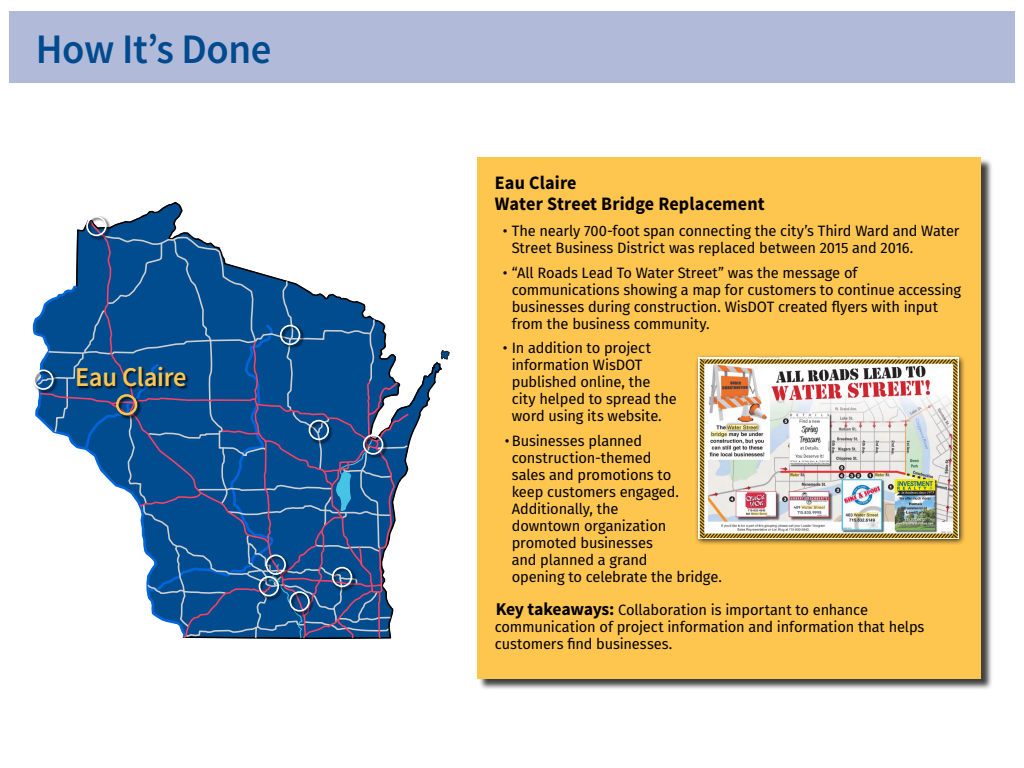
<style>
.page{position:relative;width:1024px;height:768px;background:#fff}
.page>*{position:absolute;margin:0;border:0;box-sizing:border-box;transform-origin:0 0}
.t1{font:600 42px "Source Sans Pro";letter-spacing:-.01em;color:#004b8f}
.t2{font:600 27.2px "Source Sans Pro";letter-spacing:-.01em;color:#ffc64f}
.t3{font:700 19px/21px "Source Sans Pro";letter-spacing:.01em;color:#000;scale:.95 1}
.t4{font:15px/17px "Fira Sans";letter-spacing:-.01em;color:#000}
.s1{font-family:"Source Sans Pro";font-weight:700;font-size:18px}
</style>
<div class="page">
<div style="left:9px;top:11px;width:1006px;height:72px;background:#b1bbd9"></div>
<div style="left:478px;top:158px;width:516px;height:533px;background:#000;opacity:.75"></div>
<div style="left:477px;top:157px;width:504px;height:521px;background:#ffc64f"></div>
<svg style="left:410px;top:362px;width:32px;height:80px"></svg>
<svg style="left:440px;top:350px;width:10px;height:10px"></svg>
<svg style="left:35px;top:202px;width:375px;height:438px"></svg>
<div style="left:265px;top:554px;width:25px;height:25px;background:#000;opacity:.75"></div>
<div style="left:266px;top:554px;width:20px;height:21px;border:2px solid #fff;border-radius:50%"></div>
<div style="left:86px;top:216px;width:25px;height:25px;background:#000;opacity:.75"></div>
<div style="left:86px;top:216px;width:21px;height:20px;border:2px solid #fff;border-radius:50%"></div>
<div style="left:280px;top:325px;width:25px;height:24px;background:#000;opacity:.75"></div>
<div style="left:280px;top:325px;width:20px;height:20px;border:2px solid #fff;border-radius:50%"></div>
<div style="left:259px;top:576px;width:24px;height:25px;background:#000;opacity:.75"></div>
<div style="left:259px;top:576px;width:20px;height:20px;border:2px solid #fff;border-radius:50%"></div>
<div style="left:309px;top:420px;width:24px;height:25px;background:#000;opacity:.75"></div>
<div style="left:309px;top:420px;width:20px;height:20px;border:2px solid #fff;border-radius:50%"></div>
<div style="left:33px;top:369px;width:25px;height:25px;background:#000;opacity:.75"></div>
<div style="left:33px;top:369px;width:21px;height:21px;border:2px solid #fff;border-radius:50%"></div>
<div style="left:332px;top:567px;width:25px;height:25px;background:#000;opacity:.75"></div>
<div style="left:332px;top:567px;width:20px;height:20px;border:2px solid #fff;border-radius:50%"></div>
<div style="left:289px;top:591px;width:25px;height:25px;background:#000;opacity:.75"></div>
<div style="left:289px;top:591px;width:21px;height:21px;border:2px solid #fff;border-radius:50%"></div>
<div style="left:77px;top:367px;width:113px;height:24px;background:#000;opacity:.75"></div>
<div style="left:363px;top:434px;width:25px;height:25px;background:#000;opacity:.75"></div>
<div style="left:363px;top:434px;width:20px;height:21px;border:2px solid #fff;border-radius:50%"></div>
<div style="left:116px;top:394px;width:26px;height:26px;background:#000;opacity:.75"></div>
<div style="left:116px;top:394px;width:21px;height:21px;border:3px solid #ffc64f;border-radius:50%"></div>
<div style="left:695px;top:354px;width:271px;height:192px;background:#000;opacity:.75"></div>
<img style="left:698px;top:358px;width:260px;height:180px">
<h1 class="t1" style="left:36px;top:23px;width:237px">How It’s Done</h1>
<p class="t2" style="left:75px;top:360px;width:113px">Eau Claire</p>
<p class="t3" style="left:495px;top:173px;width:286px">Eau Claire<br>Water Street Bridge Replacement</p>
<p class="t4" style="left:512px;top:222px;width:449px;text-indent:-9px">• The nearly 700-foot span connecting the city’s Third Ward and Water<br>Street Business District was replaced between 2015 and 2016.</p>
<p class="t4" style="left:512px;top:264px;width:451px;text-indent:-9px">• “All Roads Lead To Water Street” was the message of communications showing a map for customers to continue accessing businesses during construction. WisDOT created fyers with input from the business community.</p>
<p class="t4" style="left:512px;top:339px;width:166px;text-indent:-9px">• In addition to project information WisDOT published online, the city helped to spread the word using its website.</p>
<p class="t4" style="left:512px;top:432px;width:169px;text-indent:-7px">• Businesses planned construction-themed sales and promotions to keep customers engaged.<br>Additionally, the downtown organization promoted businesses</p>
<p class="t4" style="left:512px;top:551px;width:137px">and planned a grand</p>
<p class="t4" style="left:512px;top:568px;width:212px">opening to celebrate the bridge.</p>
<p class="t4" style="left:495px;top:601px;width:431px"><span class="s1">Key takeaways:</span> Collaboration is important to enhance communication of project information and information that helps customers fnd businesses.</p>
</div>
